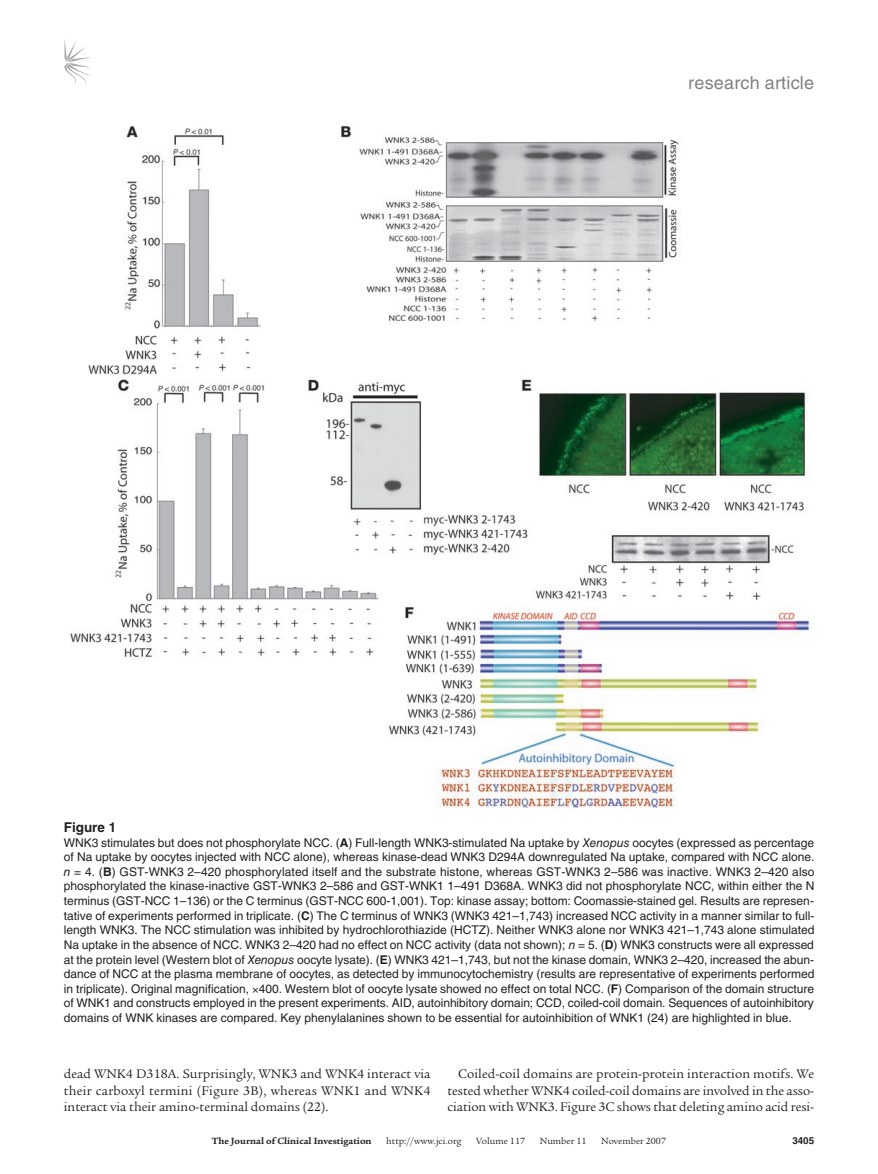
<style>
.page{position:relative;width:878px;height:1174px;background:#fff}
.page>*{position:absolute;margin:0;border:0;box-sizing:border-box;transform-origin:0 0}
.t1{font:18px "Helvetica LT Std";letter-spacing:.01em;color:#808285}
.t2{font:13.5px/16.5px "Legacy Serif Std";letter-spacing:-.005em;color:#231f20;text-align:justify}
.t3{font:700 13.5px "Helvetica LT Std";color:#231f20}
.t4{font:12px/14.5px "Helvetica LT Std";color:#231f20;text-align:justify}
.t5{font:9.75px "Legacy Serif Std";color:#231f20}
.t6{font:700 9.75px "Legacy Serif Std";color:#231f20}
.t7{font:700 9.75px "Helvetica LT Std";color:#231f20}
.s1{font-weight:700}
.s2{font-style:italic}
</style>
<div class="page">
<svg style="left:64px;top:39px;width:27px;height:45px"></svg>
<img style="left:70px;top:124px;width:740px;height:685px">
<h1 class="t1" style="left:688px;top:72px;width:127px">research article</h1>
<p class="t3" style="left:64px;top:819px;width:54px">Figure 1</p>
<p class="t4" style="left:64px;top:835px;width:752px">WNK3 stimulates but does not phosphorylate NCC. (<span class="s1">A</span>) Full-length WNK3-stimulated Na uptake by <span class="s2">Xenopus</span> oocytes (expressed as percentage of Na uptake by oocytes injected with NCC alone), whereas kinase-dead WNK3 D294A downregulated Na uptake, compared with NCC alone. <span class="s2">n</span> = 4. (<span class="s1">B</span>) GST-WNK3 2–420 phosphorylated itself and the substrate histone, whereas GST-WNK3 2–586 was inactive. WNK3 2–420 also phosphorylated the kinase-inactive GST-WNK3 2–586 and GST-WNK1 1–491 D368A. WNK3 did not phosphorylate NCC, within either the N terminus (GST-NCC 1–136) or the C terminus (GST-NCC 600-1,001). Top: kinase assay; bottom: Coomassie-stained gel. Results are represen&shy;tative of experiments performed in triplicate. (<span class="s1">C</span>) The C terminus of WNK3 (WNK3 421–1,743) increased NCC activity in a manner similar to full&shy;length WNK3. The NCC stimulation was inhibited by hydrochlorothiazide (HCTZ). Neither WNK3 alone nor WNK3 421–1,743 alone stimulated Na uptake in the absence of NCC. WNK3 2–420 had no effect on NCC activity (data not shown); <span class="s2">n</span> = 5. (<span class="s1">D</span>) WNK3 constructs were all expressed at the protein level (Western blot of <span class="s2">Xenopus</span> oocyte lysate). (<span class="s1">E</span>) WNK3 421–1,743, but not the kinase domain, WNK3 2–420, increased the abun&shy;dance of NCC at the plasma membrane of oocytes, as detected by immunocytochemistry (results are representative of experiments performed in triplicate). Original magnification, 400. Western blot of oocyte lysate showed no effect on total NCC. (<span class="s1">F</span>) Comparison of the domain structure of WNK1 and constructs employed in the present experiments. AID, autoinhibitory domain; CCD, coiled-coil domain. Sequences of autoinhibitory domains of WNK kinases are compared. Key phenylalanines shown to be essential for autoinhibition of WNK1 (24) are highlighted in blue.</p>
<p class="t2" style="left:64px;top:1065px;width:368px">dead WNK4 D318A. Surprisingly, WNK3 and WNK4 interact via their carboxyl termini (Figure 3B), whereas WNK1 and WNK4 interact via their amino-terminal domains (22).</p>
<p class="t2" style="left:447px;top:1065px;width:368px;text-indent:11px">Coiled-coil domains are protein-protein interaction motifs. We tested whether WNK4 coiled-coil domains are involved in the asso&shy;ciation with WNK3. Figure 3C shows that deleting amino acid resi-</p>
<p class="t6" style="left:212px;top:1135px;width:161px">The Journal of Clinical Investigation</p>
<p class="t5" style="left:386px;top:1135px;width:77px">http://www.jci.org</p>
<p class="t5" style="left:476px;top:1135px;width:50px">Volume 117</p>
<p class="t5" style="left:540px;top:1135px;width:48px">Number 11</p>
<p class="t5" style="left:601px;top:1135px;width:66px">November 2007</p>
<p class="t7" style="left:792px;top:1134px;width:23px">3405</p>
</div>
